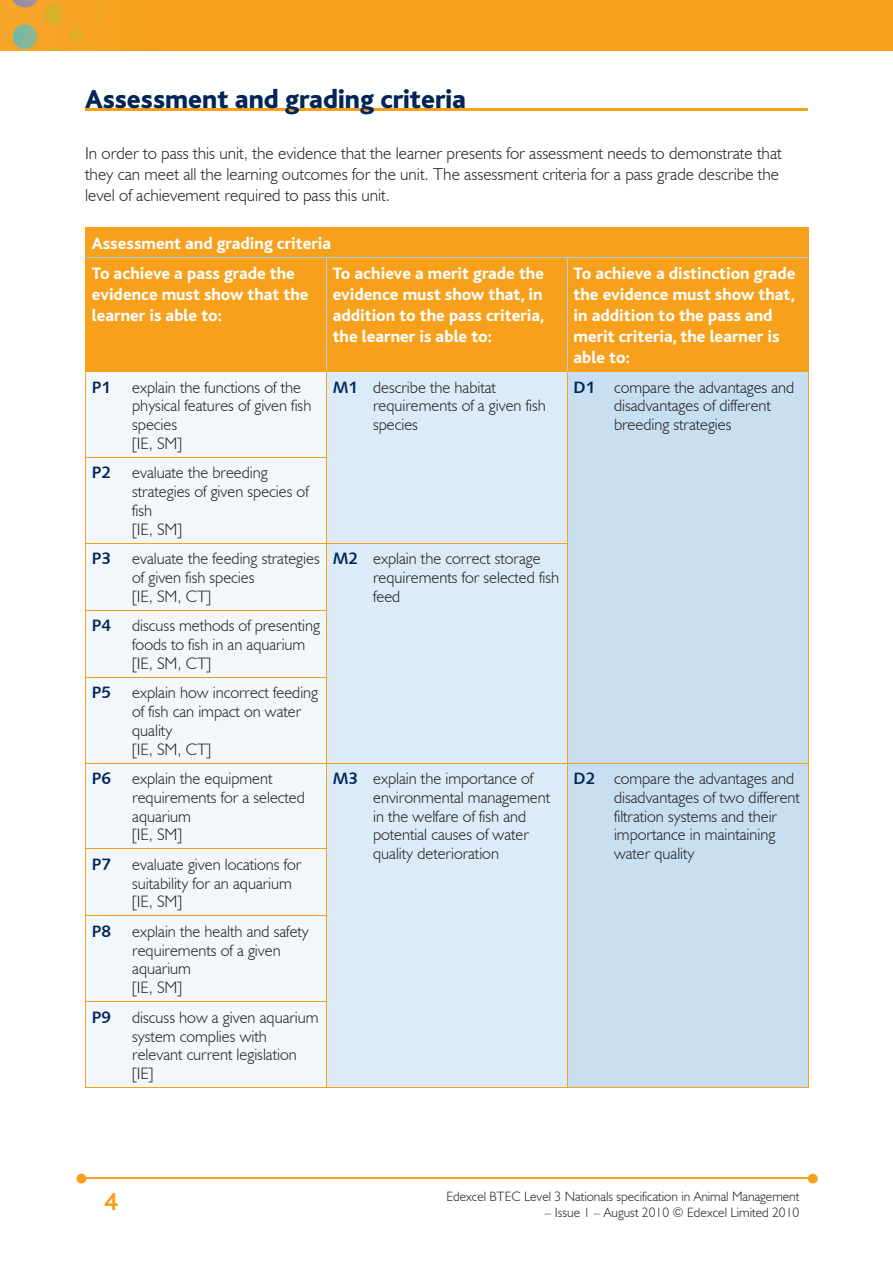
<style>
.page{position:relative;width:893px;height:1263px;background:#fff}
.page>*{position:absolute;margin:0;border:0;box-sizing:border-box;transform-origin:0 0}
.t1{font:800 27px "Bliss";color:#002556}
.t2{font:700 25.5px "Bliss";color:#f6a01b}
.t3{font:800 17.25px/21px "Bliss";color:#fff}
.t4{font:300 17.25px/21px "Humanist 521 BT";color:#231f20}
.t5{font:300 16.5px/18.8px "Humanist 521 BT";color:#231f20}
.t6{font:16.5px "Humanist 531 BT Bold A";color:#002556}
.t7{font:300 13.5px "Humanist 521 BT";color:#231f20}
.s1{font-family:"Humanist 531 BT Bold A";font-weight:400;color:#002556}
</style>
<div class="page">
<img style="left:0;top:0;width:893px;height:51px">
<hr style="left:82px;top:1178px;width:728px;height:1px;background:#f6a01b">
<svg style="left:808px;top:1174px;width:10px;height:9px"></svg>
<svg style="left:77px;top:1174px;width:9px;height:9px"></svg>
<hr style="left:85px;top:108px;width:723px;height:2px;background:#f6a01b">
<div style="left:86px;top:228px;width:722px;height:143px;background:#f6a01b"></div>
<div style="left:86px;top:372px;width:240px;height:715px;background:#f2f7fb"></div>
<div style="left:327px;top:372px;width:240px;height:715px;background:#dbebf7"></div>
<div style="left:568px;top:372px;width:240px;height:715px;background:#c8dff2"></div>
<svg style="left:85px;top:228px;width:1px;height:29px"></svg>
<svg style="left:808px;top:228px;width:1px;height:29px"></svg>
<hr style="left:85px;top:227px;width:241px;height:1px;background:#f6a01b">
<hr style="left:326px;top:227px;width:241px;height:1px;background:#f6a01b">
<hr style="left:567px;top:227px;width:241px;height:1px;background:#f6a01b">
<hr style="left:85px;top:371px;width:241px;height:1px;background:#f6a01b">
<hr style="left:85px;top:257px;width:1px;height:114px;background:#f6a01b">
<hr style="left:86px;top:257px;width:240px;height:1px;background:#accfed">
<hr style="left:326px;top:371px;width:241px;height:1px;background:#f6a01b">
<hr style="left:326px;top:258px;width:1px;height:113px;background:#accfed">
<hr style="left:326px;top:257px;width:241px;height:1px;background:#accfed">
<hr style="left:567px;top:371px;width:241px;height:1px;background:#f6a01b">
<hr style="left:567px;top:258px;width:1px;height:113px;background:#accfed">
<hr style="left:808px;top:257px;width:1px;height:114px;background:#f6a01b">
<hr style="left:567px;top:257px;width:241px;height:1px;background:#accfed">
<hr style="left:85px;top:372px;width:1px;height:85px;background:#f6a01b">
<hr style="left:326px;top:372px;width:1px;height:85px;background:#f6a01b">
<hr style="left:567px;top:372px;width:1px;height:85px;background:#f6a01b">
<hr style="left:567px;top:457px;width:1px;height:86px;background:#f6a01b">
<hr style="left:808px;top:372px;width:1px;height:85px;background:#f6a01b">
<hr style="left:808px;top:457px;width:1px;height:86px;background:#f6a01b">
<hr style="left:808px;top:543px;width:1px;height:67px;background:#f6a01b">
<hr style="left:808px;top:610px;width:1px;height:67px;background:#f6a01b">
<hr style="left:808px;top:677px;width:1px;height:86px;background:#f6a01b">
<hr style="left:326px;top:458px;width:1px;height:85px;background:#f6a01b">
<hr style="left:85px;top:458px;width:1px;height:85px;background:#f6a01b">
<hr style="left:85px;top:457px;width:242px;height:1px;background:#f6a01b">
<hr style="left:326px;top:543px;width:1px;height:67px;background:#f6a01b">
<hr style="left:567px;top:543px;width:1px;height:67px;background:#f6a01b">
<hr style="left:567px;top:610px;width:1px;height:67px;background:#f6a01b">
<hr style="left:567px;top:677px;width:1px;height:86px;background:#f6a01b">
<hr style="left:85px;top:543px;width:1px;height:67px;background:#f6a01b">
<hr style="left:85px;top:543px;width:241px;height:1px;background:#f6a01b">
<hr style="left:326px;top:543px;width:242px;height:1px;background:#f6a01b">
<hr style="left:326px;top:610px;width:1px;height:67px;background:#f6a01b">
<hr style="left:85px;top:610px;width:1px;height:67px;background:#f6a01b">
<hr style="left:85px;top:610px;width:242px;height:1px;background:#f6a01b">
<hr style="left:326px;top:678px;width:1px;height:85px;background:#f6a01b">
<hr style="left:85px;top:678px;width:1px;height:85px;background:#f6a01b">
<hr style="left:85px;top:677px;width:242px;height:1px;background:#f6a01b">
<hr style="left:326px;top:763px;width:1px;height:85px;background:#f6a01b">
<hr style="left:567px;top:763px;width:1px;height:86px;background:#f6a01b">
<hr style="left:567px;top:849px;width:1px;height:67px;background:#f6a01b">
<hr style="left:567px;top:916px;width:1px;height:86px;background:#f6a01b">
<hr style="left:567px;top:1002px;width:1px;height:85px;background:#f6a01b">
<hr style="left:85px;top:763px;width:1px;height:85px;background:#f6a01b">
<hr style="left:808px;top:763px;width:1px;height:86px;background:#f6a01b">
<hr style="left:808px;top:849px;width:1px;height:67px;background:#f6a01b">
<hr style="left:808px;top:916px;width:1px;height:86px;background:#f6a01b">
<hr style="left:808px;top:1002px;width:1px;height:85px;background:#f6a01b">
<hr style="left:85px;top:763px;width:241px;height:1px;background:#f6a01b">
<hr style="left:326px;top:763px;width:241px;height:1px;background:#f6a01b">
<hr style="left:567px;top:763px;width:241px;height:1px;background:#f6a01b">
<hr style="left:326px;top:849px;width:1px;height:66px;background:#f6a01b">
<hr style="left:85px;top:849px;width:1px;height:66px;background:#f6a01b">
<hr style="left:85px;top:848px;width:242px;height:1px;background:#f6a01b">
<hr style="left:326px;top:916px;width:1px;height:85px;background:#f6a01b">
<hr style="left:85px;top:916px;width:1px;height:85px;background:#f6a01b">
<hr style="left:85px;top:915px;width:242px;height:1px;background:#f6a01b">
<hr style="left:326px;top:1002px;width:1px;height:85px;background:#f6a01b">
<hr style="left:85px;top:1002px;width:1px;height:85px;background:#f6a01b">
<hr style="left:85px;top:1001px;width:242px;height:1px;background:#f6a01b">
<hr style="left:85px;top:1087px;width:241px;height:1px;background:#f6a01b">
<hr style="left:326px;top:1087px;width:241px;height:1px;background:#f6a01b">
<hr style="left:567px;top:1087px;width:241px;height:1px;background:#f6a01b">
<h1 class="t1" style="left:85px;top:85px;width:383px">Assessment and grading criteria</h1>
<p class="t4" style="left:85px;top:142px;width:698px">In order to pass this unit, the evidence that the learner presents for assessment needs to demonstrate that they can meet all the learning outcomes for the unit. The assessment criteria for a pass grade describe the level of achievement required to pass this unit.</p>
<p class="t3" style="left:92px;top:229px;width:241px;line-height:30.2px">Assessment and grading criteria<br>To achieve a pass grade the</p>
<p class="t3" style="left:92px;top:284px;width:218px">evidence must show that the learner is able to:</p>
<p class="t3" style="left:333px;top:263px;width:213px;text-align:justify">To achieve a merit grade the evidence must show that, in addition to the pass criteria, the learner is able to:</p>
<p class="t3" style="left:574px;top:263px;width:224px">To achieve a distinction grade the evidence must show that, in addition to the pass and merit criteria, the learner is able to:</p>
<p class="t6" style="left:92px;top:377px;width:21px">P1</p>
<p class="t5" style="left:132px;top:377px;width:181px">explain the functions of the physical features of given fish species<br>[IE, SM]</p>
<p class="t5" style="left:373px;top:377px;width:174px;text-indent:-40px"><span class="s1">M1</span> describe the habitat requirements of a given fish species</p>
<p class="t5" style="left:614px;top:377px;width:182px;text-indent:-40px"><span class="s1">D1</span> compare the advantages and disadvantages of different breeding strategies</p>
<p class="t6" style="left:92px;top:462px;width:21px">P2</p>
<p class="t5" style="left:132px;top:463px;width:178px">evaluate the breeding strategies of given species of fish<br>[IE, SM]</p>
<p class="t6" style="left:92px;top:548px;width:21px">P3</p>
<p class="t5" style="left:132px;top:549px;width:189px">evaluate the feeding strategies of given fish species<br>[IE, SM, CT]</p>
<p class="t5" style="left:373px;top:549px;width:187px;text-indent:-40px"><span class="s1">M2</span> explain the correct storage requirements for selected fish feed</p>
<p class="t6" style="left:92px;top:615px;width:21px">P4</p>
<p class="t5" style="left:132px;top:616px;width:189px">discuss methods of presenting foods to fish in an aquarium [IE, SM, CT]</p>
<p class="t6" style="left:92px;top:682px;width:21px">P5</p>
<p class="t5" style="left:132px;top:683px;width:187px">explain how incorrect feeding of fish can impact on water quality<br>[IE, SM, CT]</p>
<p class="t6" style="left:92px;top:768px;width:21px">P6</p>
<p class="t5" style="left:132px;top:769px;width:174px">explain the equipment requirements for a selected aquarium<br>[IE, SM]</p>
<p class="t5" style="left:373px;top:769px;width:178px;text-indent:-40px"><span class="s1">M3</span> explain the importance of environmental management in the welfare of fish and potential causes of water quality deterioration</p>
<p class="t5" style="left:614px;top:769px;width:187px;text-indent:-40px"><span class="s1">D2</span> compare the advantages and disadvantages of two different filtration systems and their importance in maintaining water quality</p>
<p class="t6" style="left:92px;top:854px;width:21px">P7</p>
<p class="t5" style="left:132px;top:854px;width:171px">evaluate given locations for suitability for an aquarium [IE, SM]</p>
<p class="t6" style="left:92px;top:921px;width:21px">P8</p>
<p class="t5" style="left:132px;top:922px;width:178px">explain the health and safety requirements of a given aquarium<br>[IE, SM]</p>
<p class="t6" style="left:92px;top:1007px;width:21px">P9</p>
<p class="t5" style="left:132px;top:1007px;width:188px">discuss how a given aquarium system complies with relevant current legislation [IE]</p>
<h2 class="t2" style="left:104px;top:1189px;width:15px">4</h2>
<p class="t7" style="left:446px;top:1188px;width:354px">Edexcel BTEC Level 3 Nationals specification in Animal Management</p>
<p class="t7" style="left:545px;top:1204px;width:256px">– Issue 1 – August 2010 © Edexcel Limited 2010</p>
</div>
